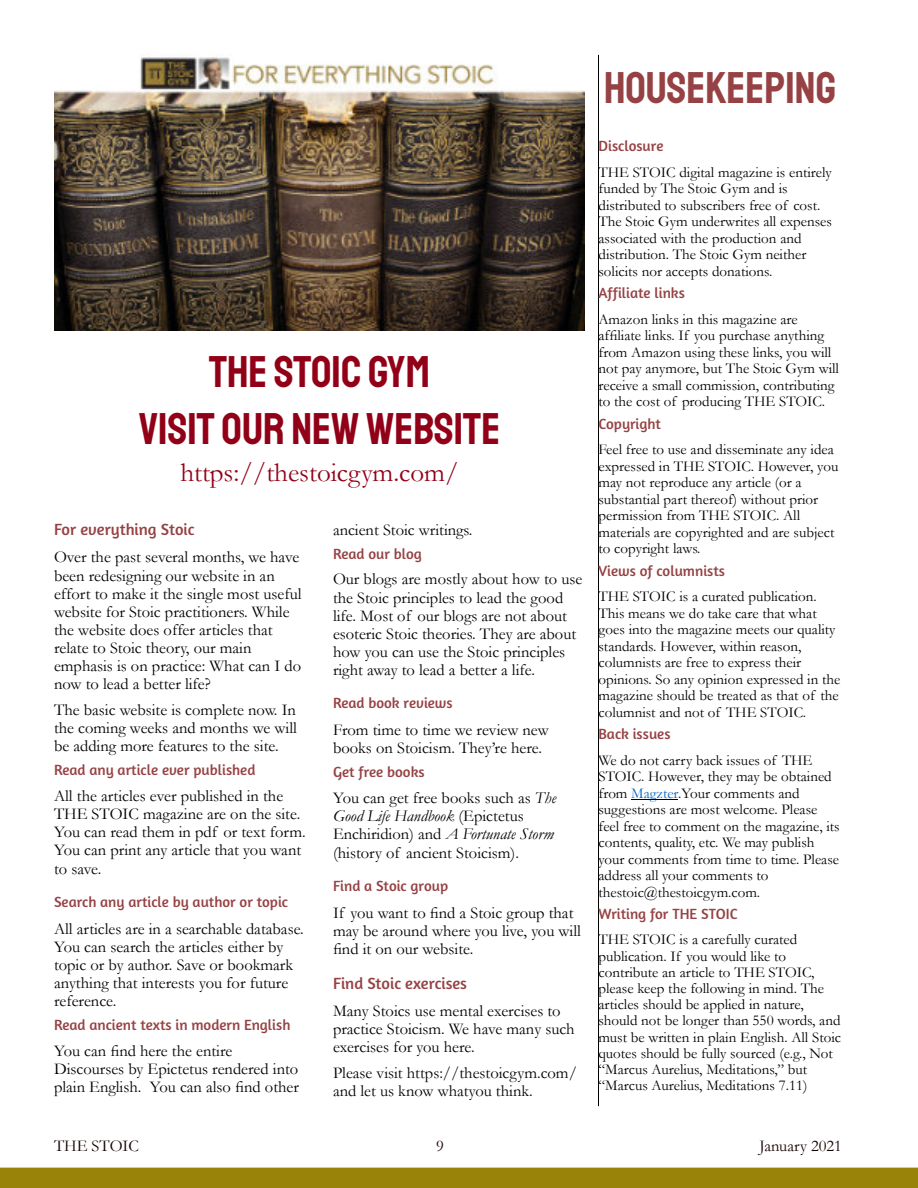
<style>
.page{position:relative;width:918px;height:1188px;background:#fff}
.page>*{position:absolute;margin:0;border:0;box-sizing:border-box;transform-origin:0 0}
.t1{font:45px/57px "Staatliches";color:#920018;text-align:center}
.t2{font:45px "Staatliches";color:#964244}
.t3{font:27px "Garamond";color:#920018}
.t4{font:16.5px/18.1px "Garamond";color:#000}
.t5{font:16.5px "Amaranth";color:#964244}
.t6{font:16.5px "Garamond";color:#160301}
.t7{font:15px/16.5px "Garamond";color:#000}
.t8{font:15px "Amaranth";color:#964244}
.s1{font-style:italic}
.s2{color:#0563c1}
</style>
<div class="page">
<div style="left:0;top:1167px;width:918px;height:21px;background:#9a8309"></div>
<hr style="left:598px;top:55px;width:1px;height:1051px;background:#000">
<img style="left:54px;top:54px;width:531px;height:277px">
<hr style="left:631px;top:799px;width:47px;height:1px;background:#000">
<h1 class="t1" style="left:139px;top:344px;width:363px">THE STOIC GYM<br>VISIT OUR NEW WEBSITE</h1>
<h2 class="t3" style="left:180px;top:464px;width:280px">https://thestoicgym.com/</h2>
<p class="t5" style="left:54px;top:520px;width:142px">For everything Stoic</p>
<p class="t4" style="left:54px;top:550px;width:249px">Over the past several months, we have been redesigning our website in an effort to make it the single most useful website for Stoic practitioners. While the website does offer articles that relate to Stoic theory, our main emphasis is on practice: What can I do now to lead a better life?</p>
<p class="t4" style="left:54px;top:703px;width:244px;text-align:justify">The basic website is complete now. In the coming weeks and months we will be adding more features to the site.</p>
<p class="t8" style="left:54px;top:761px;width:203px">Read any article ever published</p>
<p class="t4" style="left:54px;top:789px;width:253px">All the articles ever published in the<br>THE STOIC magazine are on the site.<br>You can read them in pdf or text form.<br>You can print any article that you want to save.</p>
<p class="t8" style="left:54px;top:892px;width:236px">Search any article by author or topic</p>
<p class="t4" style="left:54px;top:921px;width:251px">All articles are in a searchable database.<br>You can search the articles either by topic or by author. Save or bookmark anything that interests you for future reference.</p>
<p class="t8" style="left:54px;top:1016px;width:238px">Read ancient texts in modern English</p>
<p class="t4" style="left:54px;top:1044px;width:246px">You can find here the entire<br>Discourses by Epictetus rendered into plain English. You can also find other</p>
<p class="t4" style="left:333px;top:522px;width:141px">ancient Stoic writings.</p>
<p class="t8" style="left:333px;top:545px;width:90px">Read our blog</p>
<p class="t4" style="left:333px;top:572px;width:251px">Our blogs are mostly about how to use the Stoic principles to lead the good life. Most of our blogs are not about esoteric Stoic theories. They are about how you can use the Stoic principles right away to lead a better a life.</p>
<p class="t8" style="left:333px;top:694px;width:121px">Read book reviews</p>
<p class="t4" style="left:333px;top:723px;width:217px">From time to time we review new books on Stoicism. They’re here.</p>
<p class="t8" style="left:333px;top:763px;width:93px">Get free books</p>
<p class="t4" style="left:333px;top:791px;width:225px">You can get free books such as <span class="s1">The<br>Good Life Handbook</span> (Epictetus<br>Enchiridion) and <span class="s1">A Fortunate Storm </span>(history of ancient Stoicism).</p>
<p class="t8" style="left:333px;top:876px;width:117px">Find a Stoic group</p>
<p class="t4" style="left:333px;top:905px;width:249px">If you want to find a Stoic group that may be around where you live, you will find it on our website.</p>
<p class="t5" style="left:333px;top:973px;width:136px">Find Stoic exercises</p>
<p class="t4" style="left:333px;top:1003px;width:243px">Many Stoics use mental exercises to practice Stoicism. We have many such exercises for you here.</p>
<p class="t4" style="left:333px;top:1065px;width:245px">Please visit https://thestoicgym.com/ and let us know whatyou think.</p>
<h1 class="t2" style="left:604px;top:60px;width:233px">HOUSEKEEPING</h1>
<p class="t8" style="left:598px;top:137px;width:66px">Disclosure</p>
<p class="t7" style="left:598px;top:166px;width:235px">THE STOIC digital magazine is entirely funded by The Stoic Gym and is distributed to subscribers free of cost.<br>The Stoic Gym underwrites all expenses associated with the production and distribution. The Stoic Gym neither solicits nor accepts donations.</p>
<p class="t8" style="left:598px;top:284px;width:88px">Affiliate links</p>
<p class="t7" style="left:598px;top:313px;width:242px">Amazon links in this magazine are affiliate links. If you purchase anything from Amazon using these links, you will not pay anymore, but The Stoic Gym will receive a small commission, contributing to the cost of producing THE STOIC.</p>
<p class="t8" style="left:598px;top:414px;width:64px">Copyright</p>
<p class="t7" style="left:598px;top:443px;width:241px">Feel free to use and disseminate any idea expressed in THE STOIC. However, you may not reproduce any article (or a substantial part thereof) without prior permission from THE STOIC. All materials are copyrighted and are subject to copyright laws.</p>
<p class="t8" style="left:598px;top:561px;width:128px">Views of columnists</p>
<p class="t7" style="left:598px;top:590px;width:243px">THE STOIC is a curated publication.<br>This means we do take care that what goes into the magazine meets our quality standards. However, within reason, columnists are free to express their opinions. So any opinion expressed in the magazine should be treated as that of the columnist and not of THE STOIC.</p>
<p class="t8" style="left:598px;top:725px;width:74px">Back issues</p>
<p class="t7" style="left:598px;top:754px;width:243px">We do not carry back issues of THE STOIC. However, they may be obtained from <span class="s2">Magzter</span>.Your comments and suggestions are most welcome. Please feel free to comment on the magazine, its contents, quality, etc. We may publish your comments from time to time. Please address all your comments to thestoic@thestoicgym.com.</p>
<p class="t8" style="left:598px;top:905px;width:141px">Writing for THE STOIC</p>
<p class="t7" style="left:598px;top:933px;width:244px">THE STOIC is a carefully curated publication. If you would like to contribute an article to THE STOIC, please keep the following in mind. The articles should be applied in nature, should not be longer than 550 words, and must be written in plain English. All Stoic quotes should be fully sourced (e.g., Not “Marcus Aurelius, Meditations,” but “Marcus Aurelius, Meditations 7.11)</p>
<p class="t6" style="left:54px;top:1141px;width:86px">THE STOIC</p>
<p class="t6" style="left:436px;top:1141px;width:9px">9</p>
<p class="t6" style="left:759px;top:1141px;width:84px">January 2021</p>
</div>
